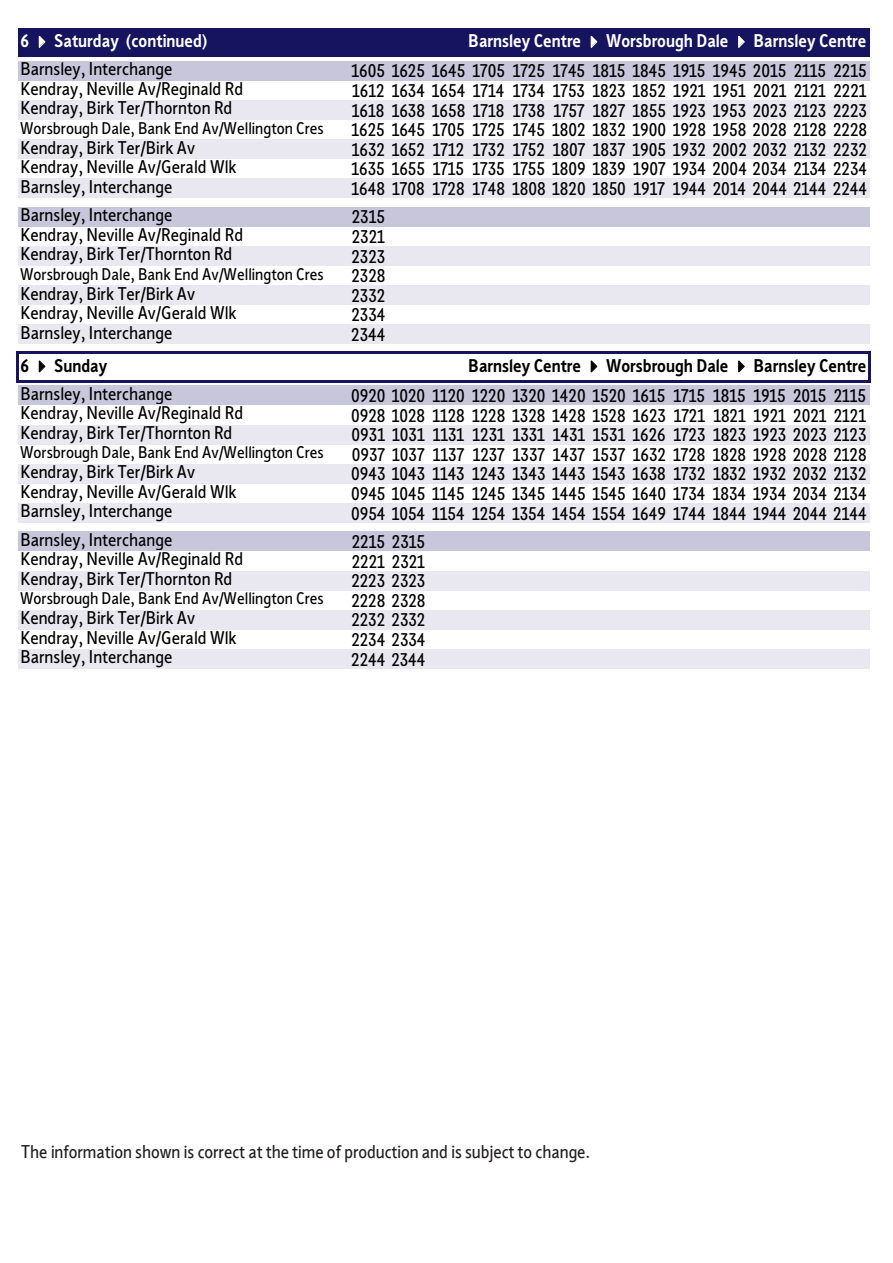
<style>
.page{position:relative;width:893px;height:1263px;background:#fff}
.page>*{position:absolute;margin:0;border:0;box-sizing:border-box;transform-origin:0 0}
.t1{font:18px/27.6px "Sheffield Sans 2";color:#000}
.t2{font:700 18px/27.6px "Sheffield Sans 2";color:#fff}
.t3{font:18px "Sheffield Sans Karto";color:#231f20}
.t4{font:700 18px "Sheffield Sans 2";color:#000}
.t5{font:16.5px "Sheffield Sans 2";color:#000}
.s1{font-weight:400;color:#000}
.s2{font-weight:700}
</style>
<div class="page">
<div style="left:18px;top:28px;width:852px;height:29px;background:#16145f"></div>
<div style="left:18px;top:61px;width:852px;height:20px;background:#c7c6db"></div>
<div style="left:18px;top:100px;width:852px;height:20px;background:#e9e8f0"></div>
<div style="left:18px;top:139px;width:852px;height:20px;background:#e9e8f0"></div>
<div style="left:18px;top:179px;width:852px;height:19px;background:#e9e8f0"></div>
<div style="left:18px;top:207px;width:852px;height:20px;background:#c7c6db"></div>
<div style="left:18px;top:246px;width:852px;height:20px;background:#e9e8f0"></div>
<div style="left:18px;top:285px;width:852px;height:20px;background:#e9e8f0"></div>
<div style="left:18px;top:324px;width:852px;height:20px;background:#e9e8f0"></div>
<div style="left:18px;top:385px;width:852px;height:20px;background:#c7c6db"></div>
<div style="left:18px;top:425px;width:852px;height:19px;background:#e9e8f0"></div>
<div style="left:18px;top:464px;width:852px;height:20px;background:#e9e8f0"></div>
<div style="left:18px;top:503px;width:852px;height:20px;background:#e9e8f0"></div>
<div style="left:18px;top:531px;width:852px;height:20px;background:#c7c6db"></div>
<div style="left:18px;top:571px;width:852px;height:19px;background:#e9e8f0"></div>
<div style="left:18px;top:610px;width:852px;height:20px;background:#e9e8f0"></div>
<div style="left:18px;top:649px;width:852px;height:20px;background:#e9e8f0"></div>
<hr style="left:16px;top:351px;width:3px;height:31px;background:#16145f">
<hr style="left:868px;top:354px;width:3px;height:28px;background:#16145f">
<hr style="left:19px;top:351px;width:852px;height:3px;background:#16145f">
<hr style="left:19px;top:380px;width:852px;height:2px;background:#16145f">
<p class="t2" style="left:20px;top:27px;width:189px">6 ✔ Saturday (continued)<br><span class="s1">Barnsley, Interchange</span></p>
<p class="t2" style="left:468px;top:27px;width:400px">Barnsley Centre ✔ Worsbrough Dale ✔ Barnsley Centre</p>
<p class="t1" style="left:352px;top:57px;width:516px">1605 1625 1645 1705 1725 1745 1815 1845 1915 1945 2015 2115 2215</p>
<p class="t1" style="left:20px;top:74px;width:224px">Kendray, Neville Av/Reginald Rd</p>
<p class="t1" style="left:352px;top:76px;width:516px">1612 1634 1654 1714 1734 1753 1823 1852 1921 1951 2021 2121 2221</p>
<p class="t1" style="left:20px;top:94px;width:214px">Kendray, Birk Ter/Thornton Rd</p>
<p class="t1" style="left:352px;top:96px;width:516px">1618 1638 1658 1718 1738 1757 1827 1855 1923 1953 2023 2123 2223</p>
<p class="t5" style="left:20px;top:117px;width:305px">Worsbrough Dale, Bank End Av/Wellington Cres</p>
<p class="t1" style="left:352px;top:116px;width:517px">1625 1645 1705 1725 1745 1802 1832 1900 1928 1958 2028 2128 2228</p>
<p class="t1" style="left:20px;top:133px;width:176px">Kendray, Birk Ter/Birk Av</p>
<p class="t1" style="left:352px;top:135px;width:517px">1632 1652 1712 1732 1752 1807 1837 1905 1932 2002 2032 2132 2232</p>
<p class="t1" style="left:20px;top:153px;width:218px">Kendray, Neville Av/Gerald Wlk</p>
<p class="t1" style="left:352px;top:155px;width:517px">1635 1655 1715 1735 1755 1809 1839 1907 1934 2004 2034 2134 2234</p>
<p class="t1" style="left:20px;top:172px;width:153px">Barnsley, Interchange</p>
<p class="t1" style="left:352px;top:175px;width:517px">1648 1708 1728 1748 1808 1820 1850 1917 1944 2014 2044 2144 2244</p>
<p class="t1" style="left:20px;top:200px;width:154px">Barnsley, Interchange</p>
<p class="t1" style="left:352px;top:203px;width:35px">2315</p>
<p class="t1" style="left:20px;top:220px;width:224px">Kendray, Neville Av/Reginald Rd</p>
<p class="t1" style="left:352px;top:222px;width:35px">2321</p>
<p class="t1" style="left:20px;top:240px;width:214px">Kendray, Birk Ter/Thornton Rd</p>
<p class="t1" style="left:351px;top:242px;width:35px">2323</p>
<p class="t5" style="left:20px;top:263px;width:305px">Worsbrough Dale, Bank End Av/Wellington Cres</p>
<p class="t1" style="left:351px;top:262px;width:36px">2328</p>
<p class="t1" style="left:20px;top:279px;width:176px">Kendray, Birk Ter/Birk Av</p>
<p class="t1" style="left:351px;top:281px;width:35px">2332</p>
<p class="t1" style="left:20px;top:299px;width:218px">Kendray, Neville Av/Gerald Wlk</p>
<p class="t1" style="left:351px;top:301px;width:36px">2334</p>
<p class="t1" style="left:20px;top:318px;width:153px">Barnsley, Interchange</p>
<p class="t1" style="left:351px;top:321px;width:36px">2344</p>
<p class="t1" style="left:20px;top:351px;width:154px"><span class="s2">6</span> ✔ <span class="s2">Sunday<br></span>Barnsley, Interchange</p>
<p class="t4" style="left:468px;top:354px;width:400px">Barnsley Centre ✔ Worsbrough Dale ✔ Barnsley Centre</p>
<p class="t1" style="left:351px;top:381px;width:516px">0920 1020 1120 1220 1320 1420 1520 1615 1715 1815 1915 2015 2115</p>
<p class="t1" style="left:20px;top:399px;width:224px">Kendray, Neville Av/Reginald Rd</p>
<p class="t1" style="left:351px;top:401px;width:516px">0928 1028 1128 1228 1328 1428 1528 1623 1721 1821 1921 2021 2121</p>
<p class="t1" style="left:20px;top:418px;width:214px">Kendray, Birk Ter/Thornton Rd</p>
<p class="t1" style="left:352px;top:421px;width:516px">0931 1031 1131 1231 1331 1431 1531 1626 1723 1823 1923 2023 2123</p>
<p class="t5" style="left:20px;top:442px;width:305px">Worsbrough Dale, Bank End Av/Wellington Cres</p>
<p class="t1" style="left:352px;top:440px;width:516px">0937 1037 1137 1237 1337 1437 1537 1632 1728 1828 1928 2028 2128</p>
<p class="t1" style="left:20px;top:458px;width:176px">Kendray, Birk Ter/Birk Av</p>
<p class="t1" style="left:351px;top:460px;width:517px">0943 1043 1143 1243 1343 1443 1543 1638 1732 1832 1932 2032 2132</p>
<p class="t1" style="left:20px;top:477px;width:218px">Kendray, Neville Av/Gerald Wlk</p>
<p class="t1" style="left:351px;top:479px;width:517px">0945 1045 1145 1245 1345 1445 1545 1640 1734 1834 1934 2034 2134</p>
<p class="t1" style="left:20px;top:497px;width:153px">Barnsley, Interchange</p>
<p class="t1" style="left:351px;top:499px;width:517px">0954 1054 1154 1254 1354 1454 1554 1649 1744 1844 1944 2044 2144</p>
<p class="t1" style="left:20px;top:525px;width:153px">Barnsley, Interchange</p>
<p class="t1" style="left:352px;top:527px;width:75px">2215 2315</p>
<p class="t1" style="left:20px;top:545px;width:224px">Kendray, Neville Av/Reginald Rd</p>
<p class="t1" style="left:352px;top:547px;width:75px">2221 2321</p>
<p class="t1" style="left:20px;top:564px;width:214px">Kendray, Birk Ter/Thornton Rd</p>
<p class="t1" style="left:351px;top:567px;width:76px">2223 2323</p>
<p class="t5" style="left:20px;top:588px;width:305px">Worsbrough Dale, Bank End Av/Wellington Cres</p>
<p class="t1" style="left:351px;top:586px;width:76px">2228 2328</p>
<p class="t1" style="left:20px;top:603px;width:176px">Kendray, Birk Ter/Birk Av</p>
<p class="t1" style="left:351px;top:606px;width:76px">2232 2332</p>
<p class="t1" style="left:20px;top:623px;width:218px">Kendray, Neville Av/Gerald Wlk</p>
<p class="t1" style="left:351px;top:625px;width:76px">2234 2334</p>
<p class="t1" style="left:20px;top:643px;width:153px">Barnsley, Interchange</p>
<p class="t1" style="left:351px;top:645px;width:76px">2244 2344</p>
<p class="t3" style="left:21px;top:1141px;width:571px">The information shown is correct at the time of production and is subject to change.</p>
</div>
